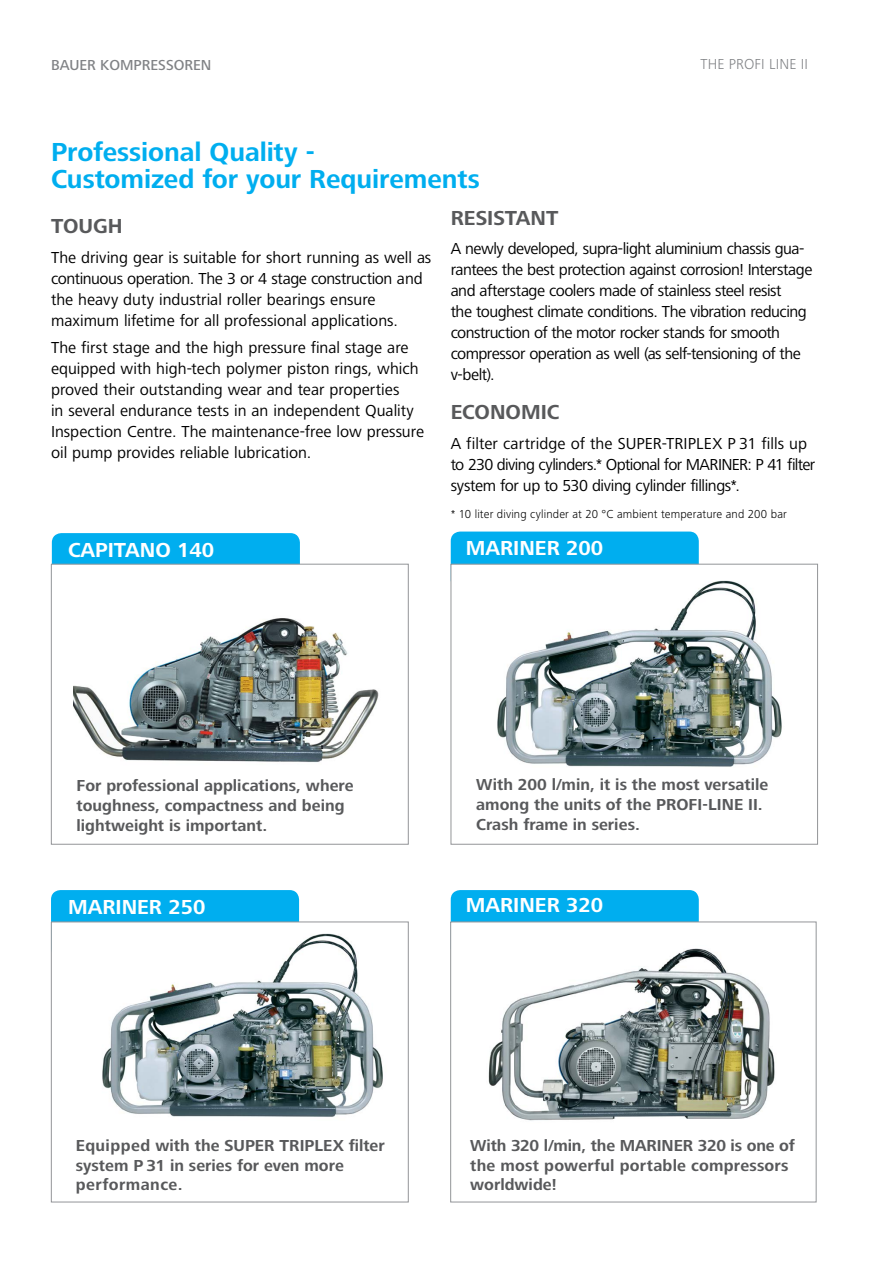
<style>
.page{position:relative;width:893px;height:1263px;background:#fff}
.page>*{position:absolute;margin:0;border:0;box-sizing:border-box;transform-origin:0 0}
.t1{font:700 27px/27px "Frutiger Next LT";letter-spacing:-.005em;color:#00aeef}
.t2{font:700 21px "Frutiger Next LT";color:#fff}
.t3{font:700 21px "Frutiger Next LT";color:#58595b}
.t4{font:16.5px/21px "Frutiger Next LT";letter-spacing:-.01em;color:#000}
.t5{font:700 16.5px/19.8px "Frutiger Next LT";color:#58595b}
.t6{font:16.5px/21px "Frutiger Next LT";letter-spacing:-.03em;color:#000}
.t7{font:500 15px "Frutiger Next LT";color:#808285}
.t8{font:300 15px "Frutiger Next LT";letter-spacing:.01em;color:#808285}
.t9{font:300 12px "Frutiger Next LT";letter-spacing:.01em;color:#000}
</style>
<div class="page">
<div style="left:51px;top:890px;width:248px;height:68px;background:#00aeef;border-radius:9px"></div>
<div style="left:451px;top:890px;width:248px;height:68px;background:#00aeef;border-radius:9px"></div>
<div style="left:450px;top:922px;width:366px;height:280px;background:#fff;border:1px solid #939598"></div>
<div style="left:51px;top:922px;width:358px;height:280px;background:#fff;border:1px solid #939598"></div>
<div style="left:451px;top:531px;width:248px;height:58px;background:#00aeef;border-radius:9px"></div>
<img style="left:102px;top:933px;width:281px;height:184px">
<img style="left:488px;top:948px;width:287px;height:173px">
<div style="left:450px;top:564px;width:368px;height:280px;background:#fff;border:1px solid #939598"></div>
<img style="left:497px;top:580px;width:285px;height:187px">
<div style="left:52px;top:533px;width:248px;height:68px;background:#00aeef;border-radius:9px"></div>
<div style="left:51px;top:564px;width:358px;height:280px;background:#fff;border:1px solid #939598"></div>
<img style="left:73px;top:618px;width:306px;height:145px">
<p class="t7" style="left:51px;top:57px;width:28px">BAUER</p>
<p class="t7" style="left:100px;top:57px;width:94px">KOM PRESSOREN</p>
<p class="t8" style="left:700px;top:56px;width:109px">the PROFI Li ne II</p>
<h1 class="t1" style="left:51px;top:139px;width:430px">Professional Quality -<br>Customized for your Requirements</h1>
<p class="t3" style="left:51px;top:214px;width:73px">Tough</p>
<p class="t4" style="left:51px;top:247px;width:382px">The driving gear is suitable for short running as well as continuous operation. The 3 or 4 stage construction and the heavy duty industrial roller bearings ensure maximum lifetime for all professional applications.</p>
<p class="t4" style="left:51px;top:337px;width:375px">The first stage and the high pressure final stage are equipped with high-tech polymer piston rings, which proved their outstanding wear and tear properties<br>in several endurance tests in an independent Quality Inspection Centre. The maintenance-free low pressure oil pump provides reliable lubrication.</p>
<p class="t2" style="left:68px;top:538px;width:148px">CAPITANO 140</p>
<p class="t3" style="left:451px;top:206px;width:94px">RESISTANT</p>
<p class="t6" style="left:451px;top:238px;width:363px">A newly developed, supra-light aluminium chassis gua&shy;rantees the best protection against corrosion! Interstage and afterstage coolers made of stainless steel resist<br>the toughest climate conditions. The vibration reducing construction of the motor rocker stands for smooth compressor operation as well (as self-tensioning of the v-belt).</p>
<p class="t3" style="left:451px;top:401px;width:110px">ECONOMIC</p>
<p class="t4" style="left:451px;top:433px;width:366px">A filter cartridge of the SUPER-TRIPLEX P 31 fills up to 230 diving cylinders.* Optional for MARINER: P 41 filter system for up to 530 diving cylinder fillings*.</p>
<p class="t9" style="left:451px;top:508px;width:338px">* 10 liter diving cylinder at 20 °C ambient temperature and 200 bar</p>
<p class="t2" style="left:466px;top:536px;width:139px">MARINER 200</p>
<p class="t5" style="left:77px;top:776px;width:279px">For professional applications, where toughness, compactness and being lightweight is important.</p>
<p class="t5" style="left:476px;top:775px;width:294px">With 200 l/min, it is the most versatile among the units of the PROFI-LINE II.<br>Crash frame in series.</p>
<p class="t2" style="left:68px;top:895px;width:139px">Mariner 250</p>
<p class="t2" style="left:466px;top:893px;width:139px">MARINER 320</p>
<p class="t5" style="left:76px;top:1135px;width:311px">Equipped with the SUPER TRIPLEX filter system P 31 in series for even more performance.</p>
<p class="t5" style="left:470px;top:1135px;width:326px">With 320 l/min, the MARINER 320 is one of the most powerful portable compressors worldwide!</p>
</div>
